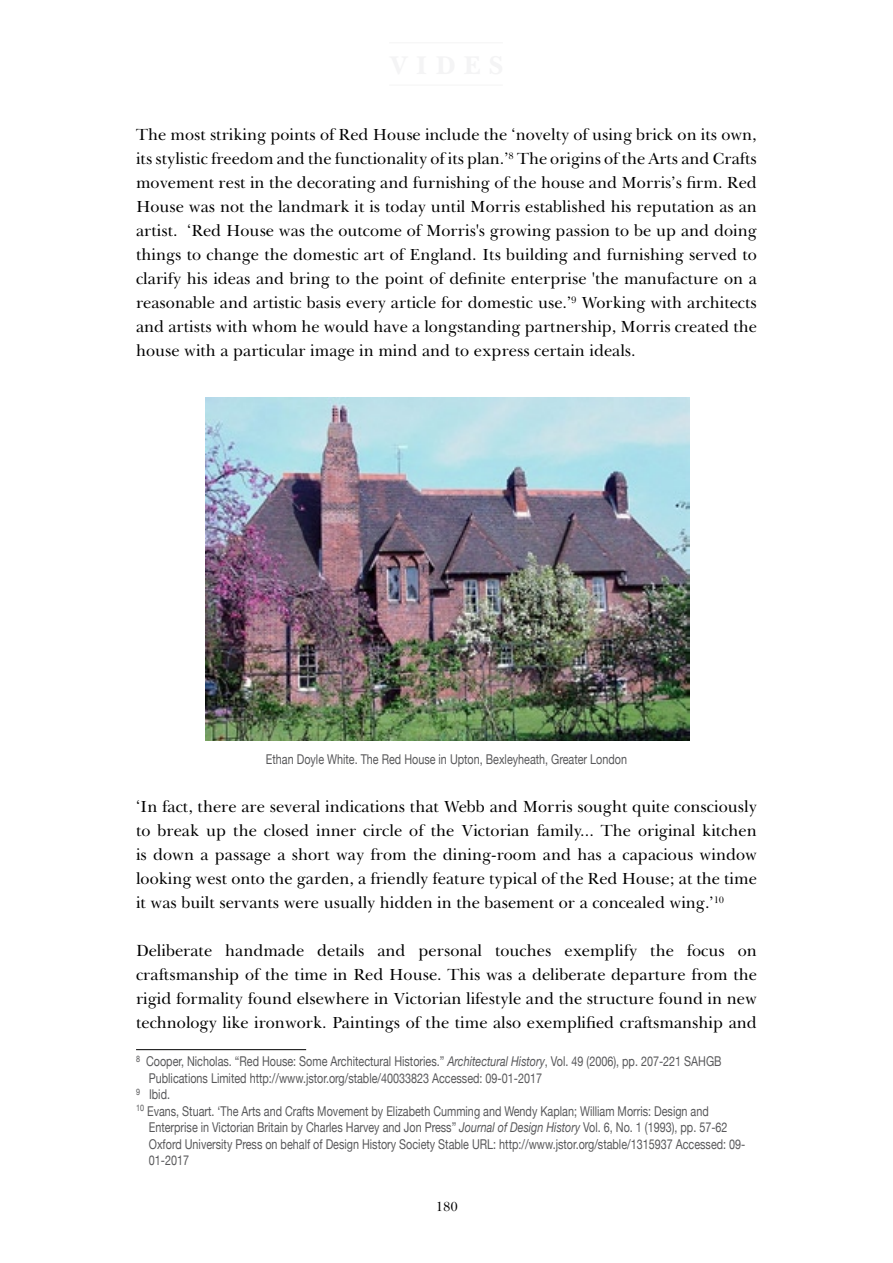
<style>
.page{position:relative;width:893px;height:1263px;background:#fff}
.page>*{position:absolute;margin:0;border:0;box-sizing:border-box;transform-origin:0 0}
.t1{font:16.5px/24px "Baskerville BT";color:#000;text-align:justify}
.t2{font:13.5px "Helvetica Neue";color:#58585a;scale:.8 1}
.t3{font:13.5px "Baskerville BT";color:#000}
.s1{font-style:italic}
</style>
<div class="page">
<hr style="left:389px;top:85px;width:114px;height:1px;background:#f6f6f6">
<hr style="left:389px;top:42px;width:114px;height:1px;background:#f6f6f6">
<hr style="left:136px;top:1049px;width:170px;height:1px;background:#000">
<img style="left:205px;top:397px;width:484px;height:343px">
<p class="t1" style="left:136px;top:123px;width:622px">The most striking points of Red House include the ‘novelty of using brick on its own, its stylistic freedom and the functionality of its plan.’<sup>8</sup> The origins of the Arts and Crafts movement rest in the decorating and furnishing of the house and Morris’s firm. Red House was not the landmark it is today until Morris established his reputation as an artist. ‘Red House was the outcome of Morris's growing passion to be up and doing things to change the domestic art of England. Its building and furnishing served to clarify his ideas and bring to the point of definite enterprise 'the manufacture on a reasonable and artistic basis every article for domestic use.’<sup>9</sup> Working with architects and artists with whom he would have a longstanding partnership, Morris created the house with a particular image in mind and to express certain ideals.</p>
<p class="t2" style="left:266px;top:748px;width:453px">Ethan Doyle White. The Red House in Upton, Bexleyheath, Greater London</p>
<p class="t1" style="left:136px;top:795px;width:622px">‘In fact, there are several indications that Webb and Morris sought quite consciously to break up the closed inner circle of the Victorian family... The original kitchen is down a passage a short way from the dining-room and has a capacious window looking west onto the garden, a friendly feature typical of the Red House; at the time it was built servants were usually hidden in the basement or a concealed wing.’<sup>10</sup></p>
<p class="t1" style="left:136px;top:939px;width:622px">Deliberate handmade details and personal touches exemplify the focus on craftsmanship of the time in Red House. This was a deliberate departure from the rigid formality found elsewhere in Victorian lifestyle and the structure found in new technology like ironwork. Paintings of the time also exemplified craftsmanship and</p>
<p class="t2" style="left:136px;top:1050px;width:733px"><sup>8</sup> Cooper, Nicholas. “Red House: Some Architectural Histories.” <span class="s1">Architectural History</span>, Vol. 49 (2006), pp. 207-221 SAHGB</p>
<p class="t2" style="left:149px;top:1066px;width:493px">Publications Limited http://www.jstor.org/stable/40033823 Accessed: 09-01-2017</p>
<p class="t2" style="left:136px;top:1083px;width:44px"><sup>9</sup> Ibid.</p>
<p class="t2" style="left:136px;top:1099px;width:717px"><sup>10</sup> Evans, Stuart. ‘The Arts and Crafts Movement by Elizabeth Cumming and Wendy Kaplan; William Morris: Design and</p>
<p class="t2" style="left:149px;top:1116px;width:725px">Enterprise in Victorian Britain by Charles Harvey and Jon Press” <span class="s1">Journal of Design History</span> Vol. 6, No. 1 (1993), pp. 57-62</p>
<p class="t2" style="left:149px;top:1132px;width:747px">Oxford University Press on behalf of Design History Society Stable URL: http://www.jstor.org/stable/1315937 Accessed: 09-</p>
<p class="t2" style="left:149px;top:1149px;width:52px">01-2017</p>
<p class="t3" style="left:436px;top:1198px;width:24px">180</p>
</div>
